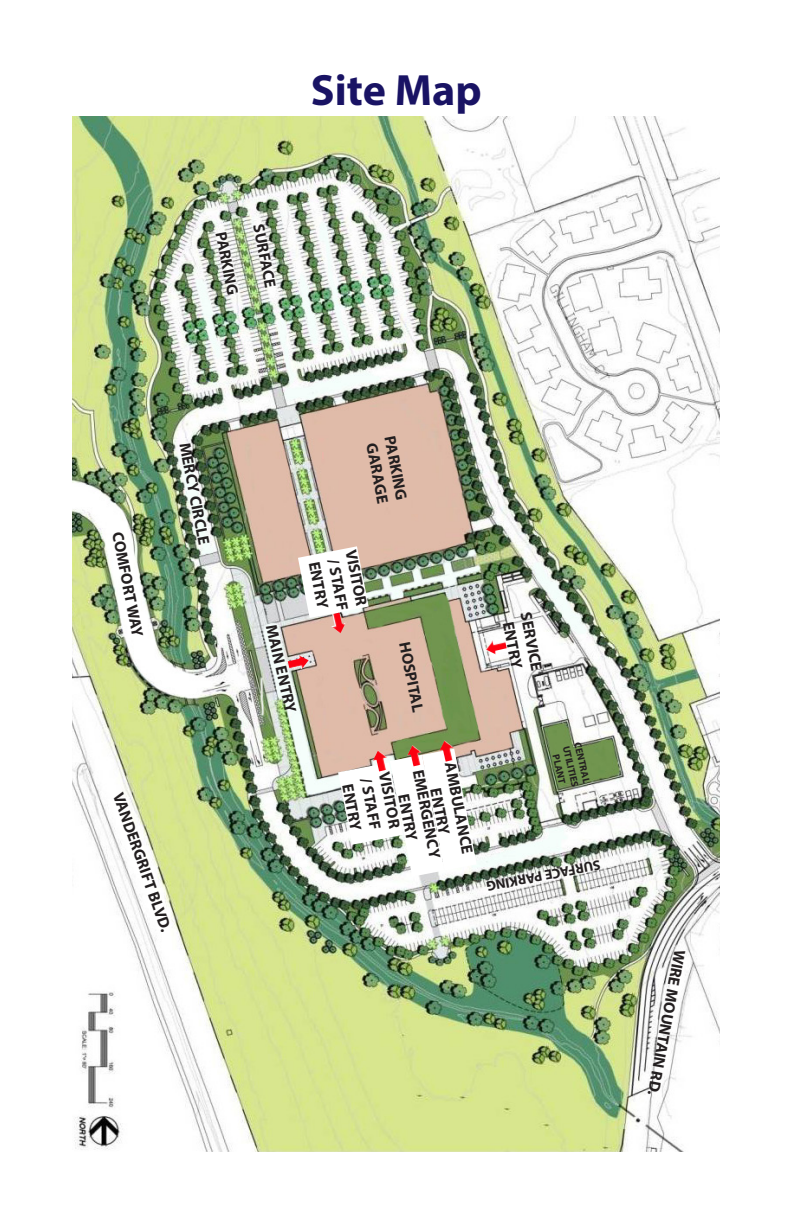
<style>
.page{position:relative;width:792px;height:1224px;background:#fff}
.page>*{position:absolute;margin:0;border:0;box-sizing:border-box;transform-origin:0 0}
.body_text_nhcp{font:700 44px "Myriad Pro";color:#191364}
.subheading_nhcp{font:700 16px "Myriad Pro";color:#231f20}
.subheading_nhcp-2{font:700 14px "Myriad Pro";color:#231f20}
.subheading_nhcp-3{font:700 10px "Myriad Pro";color:#231f20}
</style>
<div class="page">
<img style="left:72px;top:116px;width:648px;height:1036px">
<svg style="left:298px;top:546px;width:71px;height:72px"></svg>
<svg style="left:338px;top:749px;width:139px;height:128px"></svg>
<img style="left:288px;top:655px;width:21px;height:14px">
<img style="left:331px;top:614px;width:11px;height:19px">
<img style="left:373px;top:750px;width:14px;height:21px">
<img style="left:439px;top:740px;width:14px;height:22px">
<img style="left:407px;top:745px;width:14px;height:21px">
<svg style="left:486px;top:640px;width:6px;height:11px"></svg>
<p class="body_text_nhcp" style="left:311px;top:61px;width:172px">Site Map</p>
<p class="subheading_nhcp" style="left:231px;top:230px;width:66px;rotate:79deg">PARKING</p>
<p class="subheading_nhcp" style="left:269px;top:222px;width:66px;rotate:79deg">SURFACE</p>
<p class="subheading_nhcp" style="left:128px;top:530px;width:108px;rotate:79deg">COMFORT WAY</p>
<p class="subheading_nhcp" style="left:195px;top:441px;width:105px;rotate:79deg">MERCY CIRCLE</p>
<p class="subheading_nhcp" style="left:127px;top:789px;width:148px;rotate:70deg">VANDERGRIFT BLVD.</p>
<p class="subheading_nhcp" style="left:400px;top:434px;width:66px;rotate:79deg">PARKING</p>
<p class="subheading_nhcp" style="left:382px;top:441px;width:62px;rotate:79deg">GARAGE</p>
<p class="subheading_nhcp" style="left:281px;top:622px;width:92px;rotate:77deg">MAIN ENTRY</p>
<p class="subheading_nhcp" style="left:361px;top:548px;width:59px;rotate:79deg">VISITOR</p>
<p class="subheading_nhcp" style="left:343px;top:557px;width:54px;rotate:79deg">/ STAFF</p>
<p class="subheading_nhcp" style="left:324px;top:560px;width:49px;rotate:79deg">ENTRY</p>
<p class="subheading_nhcp" style="left:415px;top:640px;width:73px;rotate:79deg">HOSPITAL</p>
<p class="subheading_nhcp" style="left:460px;top:760px;width:94px;rotate:79deg">AMBULANCE</p>
<p class="subheading_nhcp" style="left:428px;top:768px;width:91px;rotate:79deg">EMERGENCY</p>
<p class="subheading_nhcp" style="left:394px;top:770px;width:59px;rotate:79deg">VISITOR</p>
<p class="subheading_nhcp" style="left:376px;top:776px;width:54px;rotate:79deg">/ STAFF</p>
<p class="subheading_nhcp" style="left:358px;top:782px;width:49px;rotate:79deg">ENTRY</p>
<p class="subheading_nhcp" style="left:446px;top:786px;width:49px;rotate:79deg">ENTRY</p>
<p class="subheading_nhcp" style="left:414px;top:792px;width:49px;rotate:79deg">ENTRY</p>
<p class="subheading_nhcp" style="left:536px;top:610px;width:61px;rotate:79deg">SERVICE</p>
<p class="subheading_nhcp" style="left:518px;top:620px;width:49px;rotate:79deg">ENTRY</p>
<p class="subheading_nhcp-3" style="left:584px;top:741px;width:43px;rotate:77deg">CENTRAL</p>
<p class="subheading_nhcp-3" style="left:572px;top:744px;width:44px;rotate:77deg">UTILITIES</p>
<p class="subheading_nhcp-3" style="left:562px;top:753px;width:31px;rotate:77deg">PLANT</p>
<p class="subheading_nhcp-2" style="left:602px;top:873px;width:117px;rotate:169deg">SURFACE PARKING</p>
<p class="subheading_nhcp" style="left:691px;top:952px;width:150px;rotate:101deg">WIRE MOUNTAIN RD.</p>
</div>
